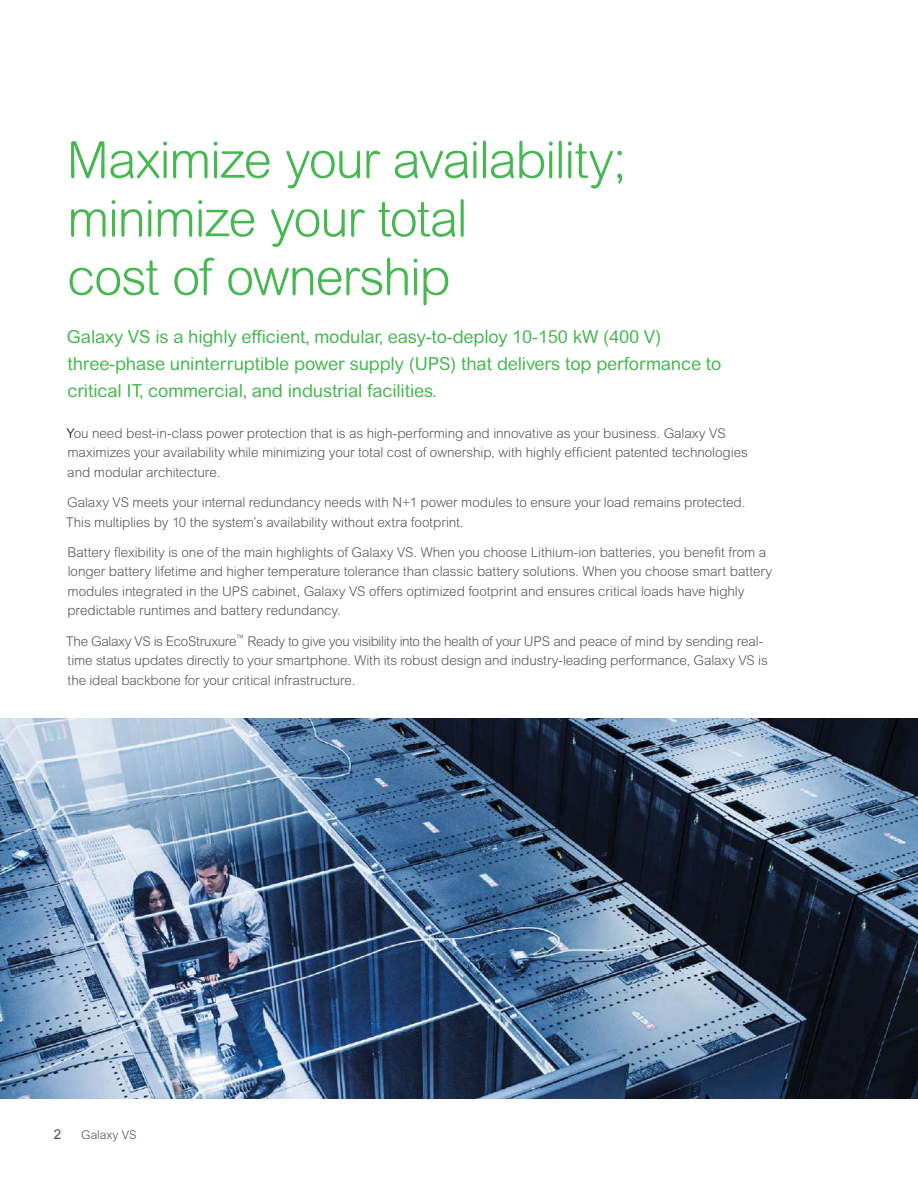
<style>
.page{position:relative;width:918px;height:1188px;background:#fff}
.page>*{position:absolute;margin:0;border:0;box-sizing:border-box;transform-origin:0 0}
.t1{font:300 51px/58.5px "Arial Rounded MT Pro";letter-spacing:-.03em;color:#46b751}
.t2{font:18px/27px "Arial Rounded MT Pro";letter-spacing:-.01em;color:#46b751}
.t3{font:300 13.5px/19.5px "Arial Rounded MT Std";letter-spacing:-.005em;color:#58595b}
.t4{font:13.5px "Arial";color:#4d555b}
.t5{font:300 12px "Arial Rounded MT Std";color:#4d555b}
.s1{color:#000}
</style>
<div class="page">
<img style="left:0;top:719px;width:918px;height:380px">
<h1 class="t1" style="left:67px;top:133px;width:562px">Maximize your availability; minimize your total<br>cost of ownership</h1>
<h2 class="t2" style="left:67px;top:324px;width:656px">Galaxy VS is a highly efficient, modular, easy-to-deploy 10-150 kW (400 V) three-phase uninterruptible power supply (UPS) that delivers top performance to critical IT, commercial, and industrial facilities.</h2>
<p class="t3" style="left:66px;top:423px;width:683px"><span class="s1">Y</span>ou need best-in-class power protection that is as high-performing and innovative as your business. Galaxy VS maximizes your availability while minimizing your total cost of ownership, with highly efficient patented technologies and modular architecture.</p>
<p class="t3" style="left:66px;top:493px;width:681px">Galaxy VS meets your internal redundancy needs with N+1 power modules to ensure your load remains protected.<br>This multiplies by 10 the system’s availability without extra footprint.</p>
<p class="t3" style="left:67px;top:542px;width:706px">Battery flexibility is one of the main highlights of Galaxy VS. When you choose Lithium-ion batteries, you benefit from a longer battery lifetime and higher temperature tolerance than classic battery solutions. When you choose smart battery modules integrated in the UPS cabinet, Galaxy VS offers optimized footprint and ensures critical loads have highly predictable runtimes and battery redundancy.</p>
<p class="t3" style="left:66px;top:631px;width:703px">The Galaxy VS is EcoStruxure<sup>™</sup> Ready to give you visibility into the health of your UPS and peace of mind by sending real&shy;time status updates directly to your smartphone. With its robust design and industry-leading performance, Galaxy VS is the ideal backbone for your critical infrastructure.</p>
<p class="t4" style="left:54px;top:1125px;width:9px">2</p>
<p class="t5" style="left:81px;top:1128px;width:57px">Galaxy VS</p>
</div>
